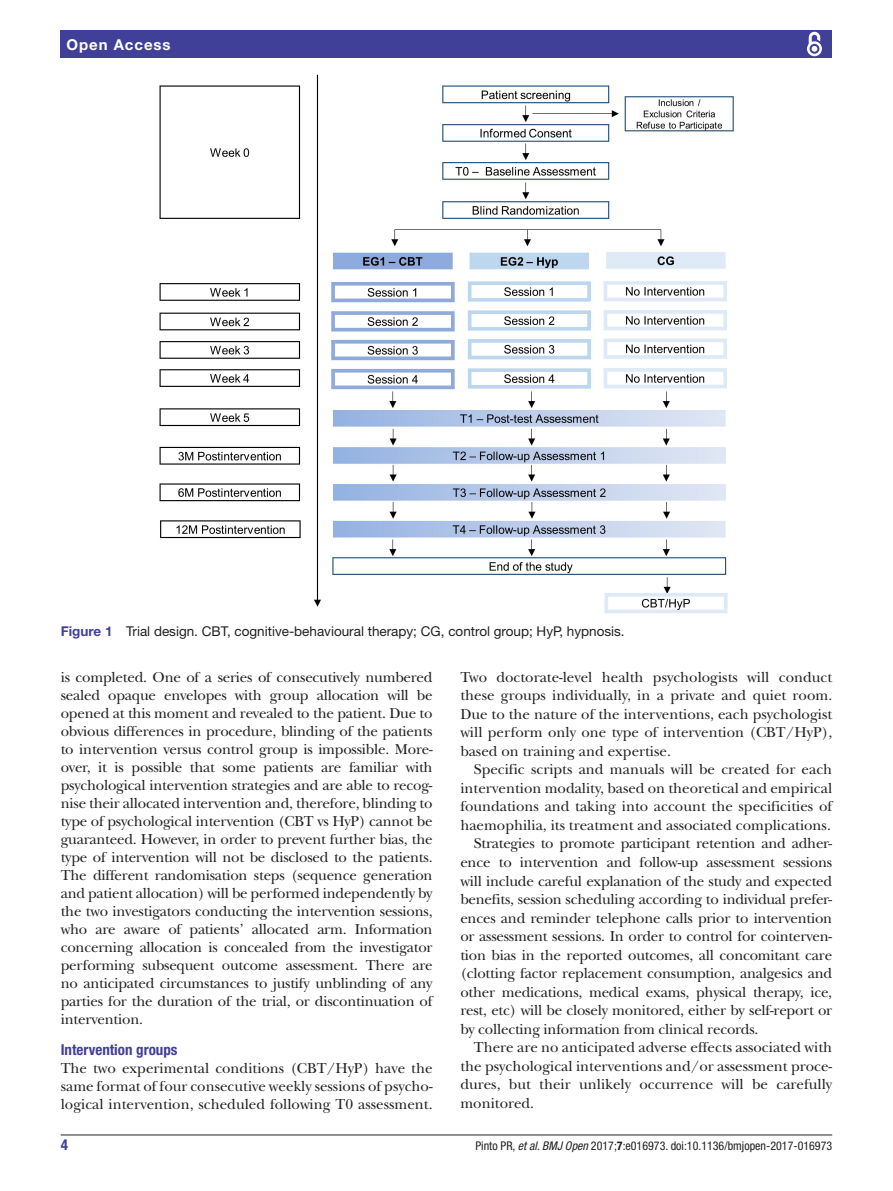
<style>
.page{position:relative;width:893px;height:1191px;background:#fff}
.page>*{position:absolute;margin:0;border:0;box-sizing:border-box;transform-origin:0 0}
.t1{font:15px/18px "New Baskerville";letter-spacing:-.015em;color:#231f20;text-align:justify}
.t2{font:700 condensed 15px "Helvetica Neue LT Std";color:#414099}
.t3{font:700 15px "Helvetica Neue LT Std";letter-spacing:.065em;color:#fff}
.t4{font:13.5px "Helvetica Neue LT Std";color:#231f20}
.t5{font:condensed 12px "Helvetica Neue LT Std";color:#231f20}
.s1{font-weight:700;color:#414099}
.s2{font-style:italic}
.s3{font-weight:700}
</style>
<div class="page">
<hr style="left:61px;top:1134px;width:771px;height:1px;background:#231f20">
<div style="left:61px;top:31px;width:771px;height:27px;background:#414099"></div>
<svg style="left:807px;top:31px;width:15px;height:26px"></svg>
<img style="left:159px;top:74px;width:575px;height:539px">
<p class="t3" style="left:66px;top:35px;width:106px">Open Access</p>
<p class="t4" style="left:61px;top:622px;width:565px"><span class="s1">Figure 1</span> Trial design. CBT, cognitive-behavioural therapy; CG, control group; HyP, hypnosis.</p>
<p class="t1" style="left:61px;top:668px;width:373px">is completed. One of a series of consecutively numbered sealed opaque envelopes with group allocation will be opened at this moment and revealed to the patient. Due to obvious differences in procedure, blinding of the patients to intervention versus control group is impossible. More&shy;over, it is possible that some patients are familiar with psychological intervention strategies and are able to recog&shy;nise their allocated intervention and, therefore, blinding to type of psychological intervention (CBT vs HyP) cannot be guaranteed. However, in order to prevent further bias, the type of intervention will not be disclosed to the patients.<br>The different randomisation steps (sequence generation and patient allocation) will be performed independently by the two investigators conducting the intervention sessions, who are aware of patients’ allocated arm. Information concerning allocation is concealed from the investigator performing subsequent outcome assessment. There are no anticipated circumstances to justify unblinding of any parties for the duration of the trial, or discontinuation of intervention.</p>
<p class="t2" style="left:61px;top:1041px;width:118px">Intervention groups</p>
<p class="t1" style="left:61px;top:1059px;width:373px">The two experimental conditions (CBT/HyP) have the same format of four consecutive weekly sessions of psycho&shy;logical intervention, scheduled following T0 assessment.</p>
<p class="t1" style="left:460px;top:667px;width:373px;line-height:18.5px">Two doctorate-level health psychologists will conduct these groups individually, in a private and quiet room.<br>Due to the nature of the interventions, each psychologist will perform only one type of intervention (CBT/HyP), based on training and expertise.</p>
<p class="t1" style="left:474px;top:760px;width:360px">Specific scripts and manuals will be created for each</p>
<p class="t1" style="left:460px;top:779px;width:373px">intervention modality, based on theoretical and empirical</p>
<p class="t1" style="left:460px;top:797px;width:373px">foundations and taking into account the specificities of</p>
<p class="t1" style="left:460px;top:816px;width:372px">haemophilia, its treatment and associated complications.</p>
<p class="t1" style="left:474px;top:834px;width:360px">Strategies to promote participant retention and adher-</p>
<p class="t1" style="left:460px;top:853px;width:373px">ence to intervention and follow-up assessment sessions</p>
<p class="t1" style="left:460px;top:871px;width:373px">will include careful explanation of the study and expected</p>
<p class="t1" style="left:460px;top:890px;width:373px">benefits, session scheduling according to individual prefer-</p>
<p class="t1" style="left:460px;top:909px;width:373px">ences and reminder telephone calls prior to intervention</p>
<p class="t1" style="left:460px;top:927px;width:373px">or assessment sessions. In order to control for cointerven-</p>
<p class="t1" style="left:460px;top:946px;width:373px">tion bias in the reported outcomes, all concomitant care</p>
<p class="t1" style="left:460px;top:964px;width:373px">(clotting factor replacement consumption, analgesics and</p>
<p class="t1" style="left:460px;top:983px;width:373px">other medications, medical exams, physical therapy, ice,</p>
<p class="t1" style="left:460px;top:1001px;width:373px">rest, etc) will be closely monitored, either by self-report or</p>
<p class="t1" style="left:460px;top:1020px;width:300px">by collecting information from clinical records.</p>
<p class="t1" style="left:474px;top:1038px;width:360px">There are no anticipated adverse effects associated with</p>
<p class="t1" style="left:460px;top:1057px;width:373px">the psychological interventions and/or assessment proce-</p>
<p class="t1" style="left:460px;top:1075px;width:373px">dures, but their unlikely occurrence will be carefully</p>
<p class="t1" style="left:460px;top:1094px;width:75px">monitored.</p>
<p class="t2" style="left:61px;top:1135px;width:9px">4</p>
<p class="t5" style="left:475px;top:1138px;width:358px">Pinto PR, <span class="s2">et al</span>. <span class="s2">BMJ Open</span> 2017;<span class="s3">7</span>:e016973. doi:10.1136/bmjopen-2017-016973</p>
</div>
